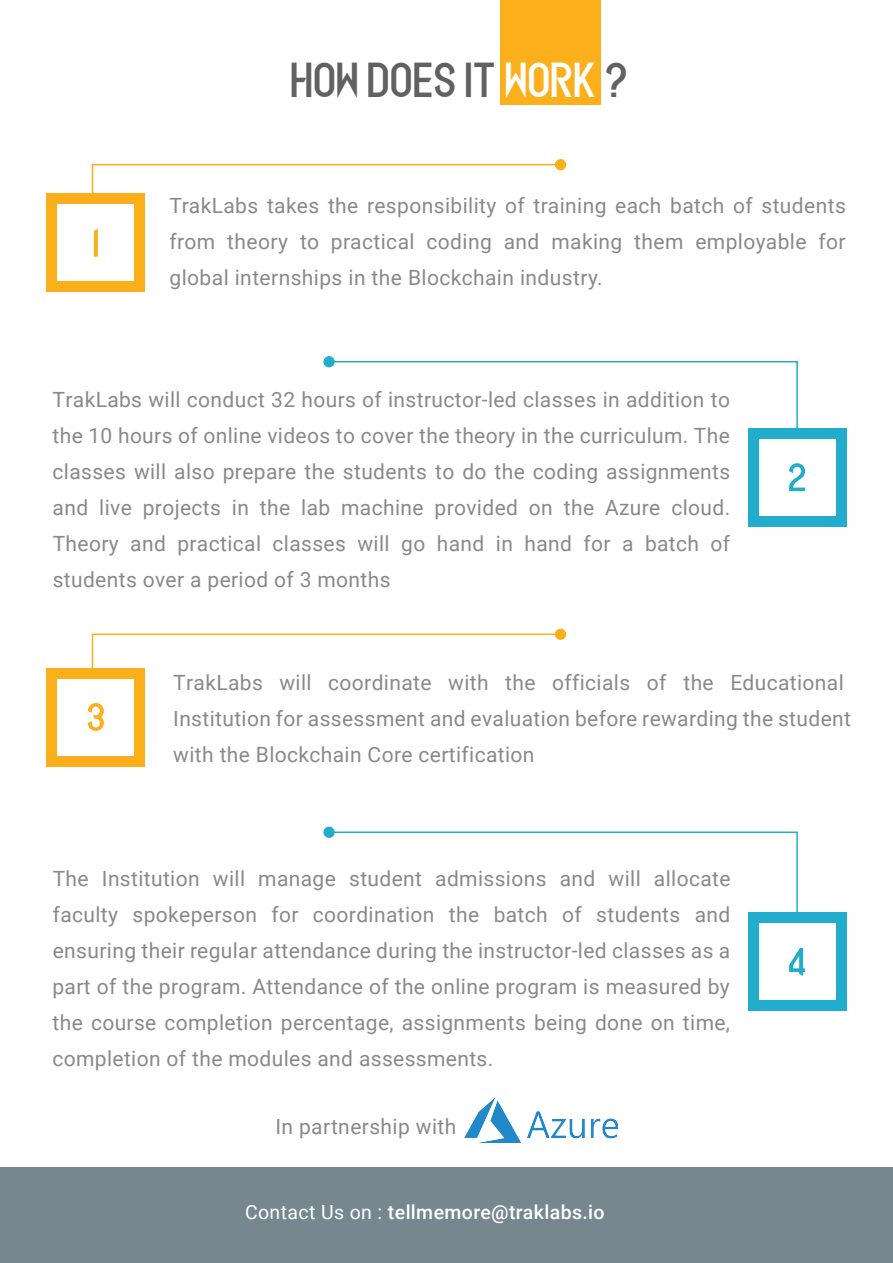
<style>
.page{position:relative;width:893px;height:1263px;background:#fff}
.page>*{position:absolute;margin:0;border:0;box-sizing:border-box;transform-origin:0 0}
.t1{font:49.95px "Europhonic";letter-spacing:.02em;color:#606160}
.t2{font:21px/36px "Roboto";letter-spacing:.02em;color:#8a898a;text-align:justify}
.t3{font:500 19.5px "Roboto";letter-spacing:.02em;color:#fff}
.s1{color:#fff}
.s2{font-weight:400}
</style>
<div class="page">
<div style="left:0;top:1167px;width:893px;height:96px;background:#76878f"></div>
<div style="left:555px;top:159px;width:11px;height:11px;background:#fbb01b;border-radius:50%"></div>
<div style="left:555px;top:629px;width:11px;height:11px;background:#fbb01b;border-radius:50%"></div>
<div style="left:47px;top:194px;width:98px;height:98px;background:#fbb01b"></div>
<div style="left:58px;top:204px;width:76px;height:77px;background:#fff"></div>
<div style="left:47px;top:668px;width:98px;height:98px;background:#fbb01b"></div>
<div style="left:58px;top:679px;width:76px;height:76px;background:#fff"></div>
<svg style="left:88px;top:633px;width:474px;height:98px"></svg>
<svg style="left:327px;top:361px;width:471px;height:67px"></svg>
<div style="left:323px;top:356px;width:12px;height:11px;background:#23adcc;border-radius:50%"></div>
<div style="left:748px;top:428px;width:98px;height:98px;background:#23adcc"></div>
<div style="left:759px;top:439px;width:76px;height:76px;background:#fff"></div>
<svg style="left:331px;top:831px;width:468px;height:82px"></svg>
<div style="left:323px;top:827px;width:12px;height:11px;background:#23adcc;border-radius:50%"></div>
<div style="left:748px;top:913px;width:98px;height:98px;background:#23adcc"></div>
<div style="left:759px;top:923px;width:76px;height:77px;background:#fff"></div>
<svg style="left:789px;top:948px;width:16px;height:28px"></svg>
<svg style="left:789px;top:463px;width:16px;height:28px"></svg>
<svg style="left:91px;top:163px;width:471px;height:94px"></svg>
<div style="left:500px;top:0;width:101px;height:105px;background:#fbb01b"></div>
<img style="left:465px;top:1098px;width:153px;height:44px">
<h1 class="t1" style="left:292px;top:58px;width:338px">HOW DOES IT <span class="s1">WORK</span> ?</h1>
<p class="t2" style="left:170px;top:187px;width:678px">TrakLabs takes the responsibility of training each batch of students from theory to practical coding and making them employable for global internships in the Blockchain industry.</p>
<p class="t2" style="left:52px;top:381px;width:679px">TrakLabs will conduct 32 hours of instructor-led classes in addition to the 10 hours of online videos to cover the theory in the curriculum. The classes will also prepare the students to do the coding assignments and live projects in the lab machine provided on the Azure cloud.<br>Theory and practical classes will go hand in hand for a batch of students over a period of 3 months</p>
<p class="t2" style="left:173px;top:664px;width:679px;text-align:left">TrakLabs will coordinate with the officials of the Educational<br>Institution for assessment and evaluation before rewarding the student with the Blockchain Core certification</p>
<p class="t2" style="left:53px;top:859px;width:679px">The Institution will manage student admissions and will allocate faculty spokeperson for coordination the batch of students and ensuring their regular attendance during the instructor-led classes as a part of the program. Attendance of the online program is measured by the course completion percentage, assignments being done on time, completion of the modules and assessments.</p>
<p class="t2" style="left:275px;top:1107px;width:183px">In partnership with</p>
<p class="t3" style="left:245px;top:1198px;width:361px"><span class="s2">Contact Us on :</span> tellmemore@traklabs.io</p>
</div>
